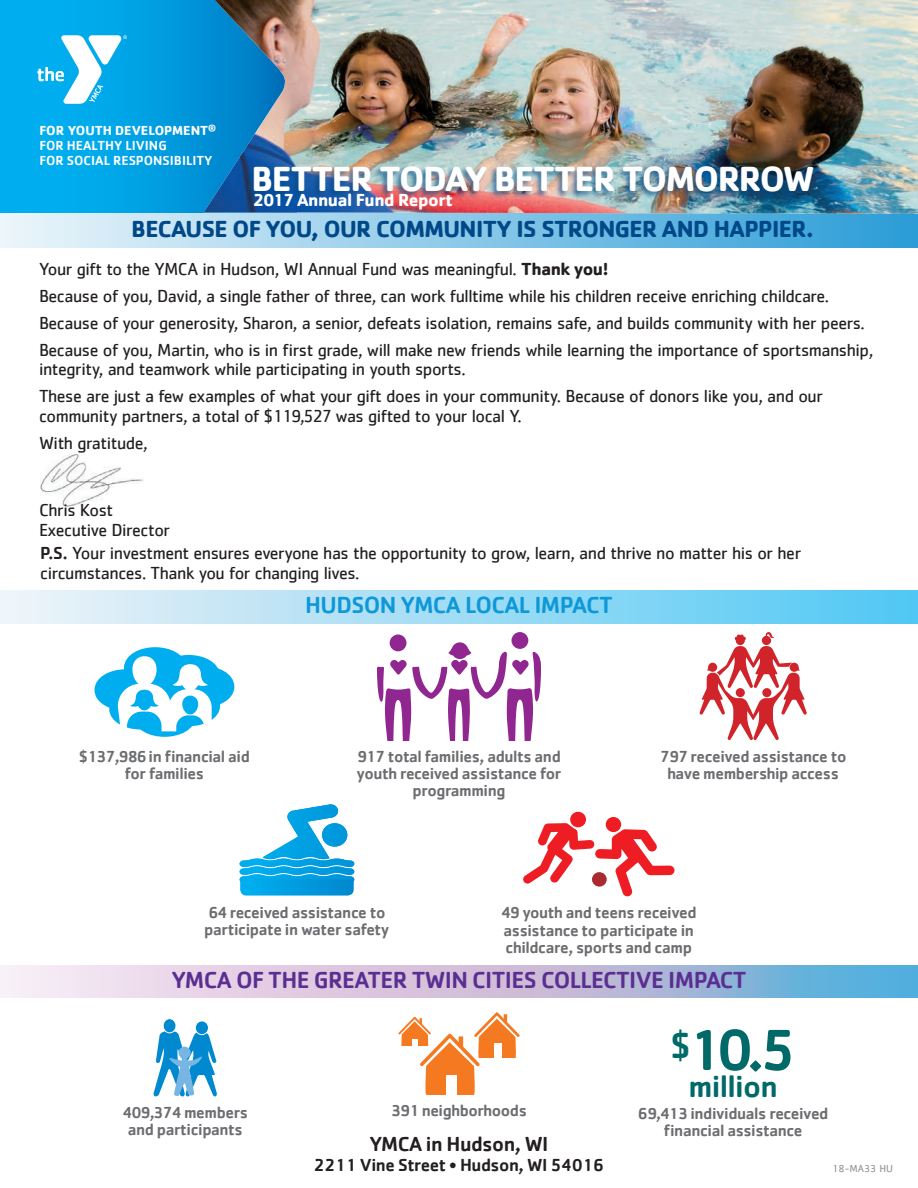
<style>
.page{position:relative;width:918px;height:1188px;background:#fff}
.page>*{position:absolute;margin:0;border:0;box-sizing:border-box;transform-origin:0 0}
.t1{font:500 60px "Cachet";color:#016a69}
.t2{font:700 36px "Cachet";letter-spacing:-.04em;color:#fff}
.t3{font:500 31.5px "Cachet";letter-spacing:-.025em;color:#016a69}
.t4{font:700 24px "Cachet";letter-spacing:-.025em;color:#004887}
.t5{font:500 24px "Cachet";letter-spacing:-.025em;color:#5b2e91}
.t6{font:500 24px "Cachet";letter-spacing:-.025em;color:#0e98d7}
.t7{font:500 21px "Cachet";letter-spacing:-.025em;color:#231f20}
.t8{font:18px/27px "Cachet";letter-spacing:-.025em;color:#231f20}
.t9{font:500 18px "Cachet";letter-spacing:-.025em;color:#231f20}
.t10{font:700 18px "Cachet";letter-spacing:-.025em;color:#fff}
.t11{font:500 16.5px/17.2px "Cachet";letter-spacing:-.025em;color:#6c6d70;text-align:center}
.t12{font:500 13.5px/15px "Cachet";color:#fff}
.t13{font:10.5px "Cachet";color:#939598}
.s1{font-weight:700}
.s2{font-weight:500}
</style>
<div class="page">
<div style="left:0;top:212px;width:918px;height:36px;background:linear-gradient(to right,#ecf6fb,#2b9cd7)"></div>
<svg style="left:0;top:0;width:203px;height:213px;background:#00a4e6"></svg>
<img style="left:204px;top:0;width:714px;height:214px">
<img style="left:40px;top:453px;width:104px;height:54px">
<svg style="left:699px;top:632px;width:108px;height:108px"></svg>
<div style="left:390px;top:635px;width:16px;height:16px;background:#90268f;border-radius:50%"></div>
<div style="left:512px;top:632px;width:16px;height:17px;background:#90268f;border-radius:50%"></div>
<svg style="left:377px;top:642px;width:164px;height:98px"></svg>
<div style="left:178px;top:672px;width:50px;height:29px;background:#00aeef;border-radius:50%"></div>
<div style="left:172px;top:666px;width:62px;height:41px;border:12px solid #00aeef;border-radius:50%"></div>
<div style="left:158px;top:685px;width:62px;height:41px;border:12px solid #00aeef;border-radius:50%"></div>
<div style="left:109px;top:688px;width:63px;height:41px;border:12px solid #00aeef;border-radius:50%"></div>
<div style="left:133px;top:695px;width:63px;height:42px;border:12px solid #00aeef;border-radius:50%"></div>
<div style="left:124px;top:647px;width:62px;height:42px;border:12px solid #00aeef;border-radius:50%"></div>
<div style="left:100px;top:675px;width:51px;height:30px;background:#00aeef;border-radius:50%"></div>
<div style="left:94px;top:669px;width:63px;height:42px;border:12px solid #00aeef;border-radius:50%"></div>
<svg style="left:118px;top:656px;width:94px;height:75px"></svg>
<svg style="left:240px;top:804px;width:114px;height:92px"></svg>
<div style="left:570px;top:812px;width:16px;height:16px;background:#ee1d23;border-radius:50%"></div>
<div style="left:606px;top:817px;width:15px;height:15px;background:#ee1d23;border-radius:50%"></div>
<svg style="left:523px;top:823px;width:152px;height:73px"></svg>
<div style="left:163px;top:1019px;width:13px;height:14px;background:#0089cf;border-radius:50%"></div>
<div style="left:163px;top:1018px;width:13px;height:15px;border:1px solid #fff;border-radius:50%"></div>
<div style="left:195px;top:1021px;width:13px;height:14px;background:#0089cf;border-radius:50%"></div>
<div style="left:195px;top:1021px;width:14px;height:14px;border:1px solid #fff;border-radius:50%"></div>
<svg style="left:153px;top:1030px;width:64px;height:67px"></svg>
<svg style="left:398px;top:1012px;width:122px;height:83px"></svg>
<svg style="left:37px;top:35px;width:90px;height:69px"></svg>
<div style="left:246px;top:165px;width:568px;height:34px;background:#004887;opacity:.65"></div>
<svg style="left:0;top:965px;width:918px;height:33px;background:#bfc4e0"></svg>
<div style="left:0;top:591px;width:918px;height:32px;background:linear-gradient(to right,#f0f3f7,#50c7f4)"></div>
<p class="t12" style="left:40px;top:122px;width:178px"><span class="s1">FOR YOUTH DEVELOPMENT</span><sup>®<br></sup>FOR HEALTHY LIVING<br>FOR SOCIAL RESPONSIBILITY</p>
<h2 class="t2" style="left:251px;top:156px;width:565px">BETTER TODAY BETTER TOMORROW</h2>
<p class="t10" style="left:253px;top:189px;width:202px">2017 Annual Fund Report</p>
<h3 class="t4" style="left:131px;top:213px;width:684px">BECAUSE OF YOU, OUR COMMUNITY IS STRONGER AND HAPPIER.</h3>
<p class="t8" style="left:39px;top:255px;width:836px">Your gift to the YMCA in Hudson, WI Annual Fund was meaningful. <span class="s1">Thank you!<br></span>Because of you, David, a single father of three, can work fulltime while his children receive enriching childcare.<br>Because of your generosity, Sharon, a senior, defeats isolation, remains safe, and builds community with her peers.<br>Because of you, Martin, who is in first grade, will make new friends while learning the importance of sportsmanship,</p>
<p class="t8" style="left:39px;top:355px;width:786px">integrity, and teamwork while participating in youth sports.<br>These are just a few examples of what your gift does in your community. Because of donors like you, and our</p>
<p class="t8" style="left:39px;top:402px;width:484px">community partners, a total of $119,527 was gifted to your local Y.<br>With gratitude,</p>
<p class="t8" style="left:39px;top:500px;width:133px;line-height:19.5px">Chris Kost<br>Executive Director</p>
<p class="t8" style="left:40px;top:543px;width:763px;line-height:19.5px"><span class="s2">P.S.</span> Your investment ensures everyone has the opportunity to grow, learn, and thrive no matter his or her circumstances. Thank you for changing lives.</p>
<h3 class="t6" style="left:305px;top:590px;width:309px">HUDSON YMCA LOCAL IMPACT</h3>
<p class="t11" style="left:79px;top:747px;width:173px">$137,986 in financial aid for families</p>
<p class="t11" style="left:357px;top:747px;width:206px">917 total families, adults and youth received assistance for programming</p>
<p class="t11" style="left:660px;top:747px;width:188px">797 received assistance to have membership access</p>
<p class="t11" style="left:204px;top:903px;width:187px;text-align:left">64 received assistance to participate in water safety</p>
<p class="t11" style="left:501px;top:904px;width:197px;text-align:left">49 youth and teens received assistance to participate in childcare, sports and camp</p>
<h3 class="t5" style="left:171px;top:965px;width:577px">YMCA OF THE GREATER TWIN CITIES COLLECTIVE IMPACT</h3>
<p class="t11" style="left:122px;top:1103px;width:127px">409,374 members and participants</p>
<h1 class="t1" style="left:670px;top:1013px;width:128px"><sup>$</sup>10.5</h1>
<h3 class="t3" style="left:689px;top:1067px;width:91px">million</h3>
<p class="t11" style="left:638px;top:1104px;width:192px">69,413 individuals received financial assistance</p>
<p class="t11" style="left:391px;top:1101px;width:137px">391 neighborhoods</p>
<p class="t7" style="left:369px;top:1131px;width:181px">YMCA in Hudson, WI</p>
<p class="t9" style="left:314px;top:1154px;width:292px">2211 Vine Street • Hudson, WI 54016</p>
<p class="t13" style="left:832px;top:1162px;width:62px">18-MA33 HU</p>
</div>
